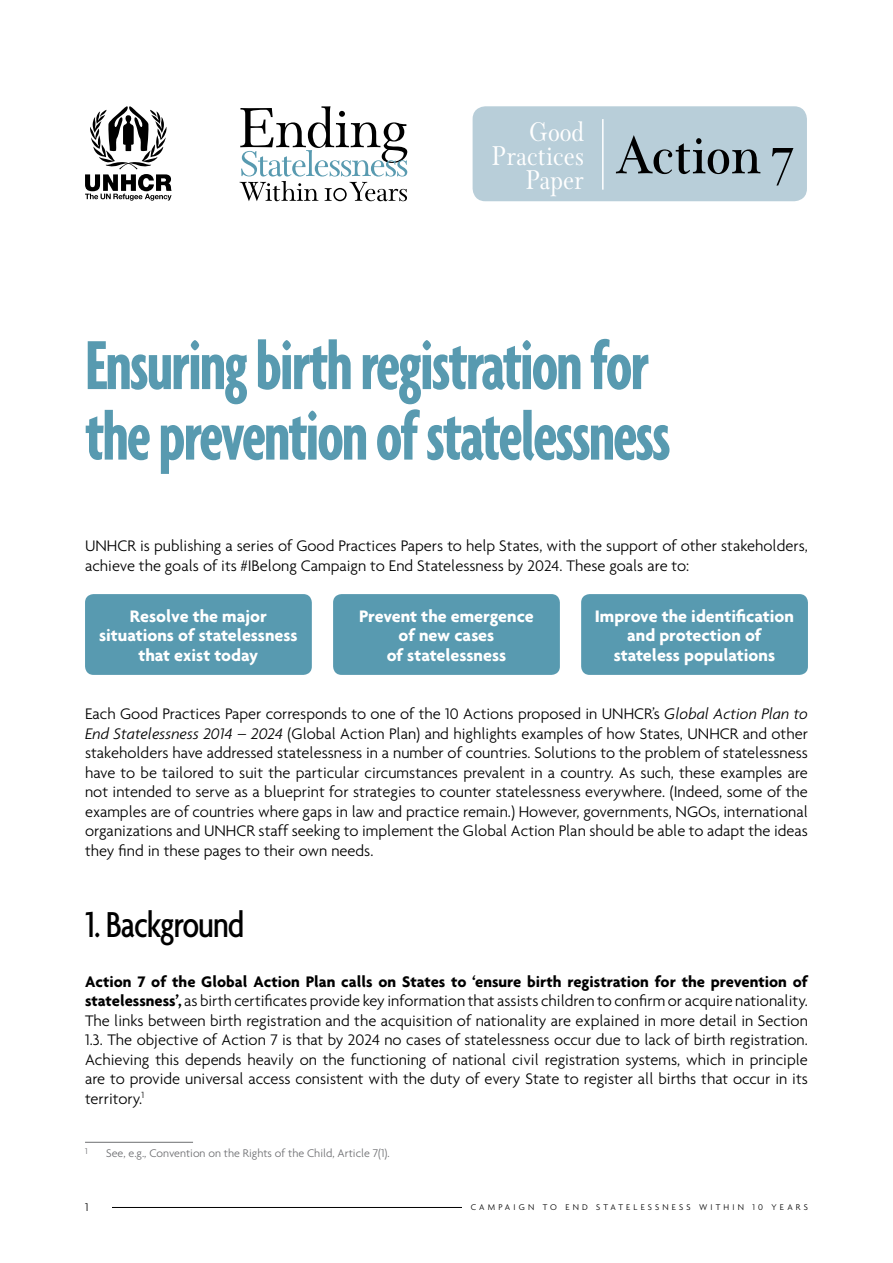
<style>
.page{position:relative;width:893px;height:1263px;background:#fff}
.page>*{position:absolute;margin:0;border:0;box-sizing:border-box;transform-origin:0 0}
.t1{font:700 extra-condensed 75px/70.5px "Agenda";letter-spacing:-.03em;color:#589ab0;scale:.96 1}
.t2{font:600 60.45px "Wessex";color:#000;scale:.9 1}
.t3{font:500 condensed 39px "Agenda";letter-spacing:-.03em;color:#000;scale:.96 1}
.t4{font:30px/24px "Wessex";color:#fff;text-align:right;scale:.9 1}
.t5{font:700 18px/19.5px "Agenda";color:#fff;text-align:center}
.t6{font:300 16.5px/19.5px "Agenda";color:#000;text-align:justify}
.t7{font:300 12px "Agenda";color:#6d6e71}
.t8{font:300 12px "Agenda";color:#000}
.t9{font:300 9px "Agenda";letter-spacing:.35em;color:#000}
.t10{font:300 9px "Agenda";color:#6d6e71}
.s1{font-style:italic}
.s2{font-weight:700}
</style>
<div class="page">
<hr style="left:111px;top:1207px;width:351px;height:1px;background:#000">
<hr style="left:85px;top:1142px;width:108px;height:1px;background:#6d6e71">
<svg style="left:240px;top:106px;width:167px;height:95px"></svg>
<svg style="left:85px;top:106px;width:87px;height:95px"></svg>
<div style="left:85px;top:594px;width:227px;height:81px;background:#589ab0;border-radius:9px"></div>
<div style="left:333px;top:594px;width:227px;height:81px;background:#589ab0;border-radius:9px"></div>
<div style="left:581px;top:594px;width:227px;height:81px;background:#589ab0;border-radius:9px"></div>
<div style="left:473px;top:106px;width:334px;height:95px;background:#b8ced9;border-radius:13px"></div>
<hr style="left:602px;top:119px;width:2px;height:71px;background:#fff">
<h3 class="t4" style="left:492px;top:120px;width:104px">Good<br>Practices</h3>
<h2 class="t2" style="left:526px;top:123px;width:299px"><sub>Paper</sub> Action 7</h2>
<h1 class="t1" style="left:85px;top:328px;width:612px">Ensuring birth registration for the prevention of statelessness</h1>
<p class="t6" style="left:85px;top:536px;width:724px">UNHCR is publishing a series of Good Practices Papers to help States, with the support of other stakeholders, achieve the goals of its #IBelong Campaign to End Statelessness by 2024. These goals are to:</p>
<p class="t5" style="left:99px;top:606px;width:200px">Resolve the major situations of statelessness that exist today</p>
<p class="t5" style="left:359px;top:606px;width:176px">Prevent the emergence of new cases<br>of statelessness</p>
<p class="t5" style="left:595px;top:606px;width:201px">Improve the identification and protection of stateless populations</p>
<p class="t6" style="left:85px;top:704px;width:724px">Each Good Practices Paper corresponds to one of the 10 Actions proposed in UNHCR’s <span class="s1">Global Action Plan to End Statelessness 2014 – 2024</span> (Global Action Plan) and highlights examples of how States, UNHCR and other stakeholders have addressed statelessness in a number of countries. Solutions to the problem of statelessness have to be tailored to suit the particular circumstances prevalent in a country. As such, these examples are not intended to serve as a blueprint for strategies to counter statelessness everywhere. (Indeed, some of the examples are of countries where gaps in law and practice remain.) However, governments, NGOs, international organizations and UNHCR staff seeking to implement the Global Action Plan should be able to adapt the ideas they find in these pages to their own needs.</p>
<h3 class="t3" style="left:85px;top:902px;width:167px">1. Background</h3>
<p class="t6" style="left:85px;top:971px;width:724px"><span class="s2">Action 7 of the Global Action Plan calls on States to ‘ensure birth registration for the prevention of statelessness’,</span> as birth certificates provide key information that assists children to confirm or acquire nationality.<br>The links between birth registration and the acquisition of nationality are explained in more detail in Section 1.3. The objective of Action 7 is that by 2024 no cases of statelessness occur due to lack of birth registration.<br>Achieving this depends heavily on the functioning of national civil registration systems, which in principle are to provide universal access consistent with the duty of every State to register all births that occur in its territory.<sup>1</sup></p>
<p class="t10" style="left:85px;top:1145px;width:4px">1</p>
<p class="t7" style="left:106px;top:1146px;width:285px">See, e.g., Convention on the Rights of the Child, Article 7(1).</p>
<p class="t8" style="left:85px;top:1200px;width:5px">1</p>
<p class="t9" style="left:471px;top:1202px;width:339px">CAMPAIGN TO END STATELESSNESS WITHIN 10 YEARS</p>
</div>
